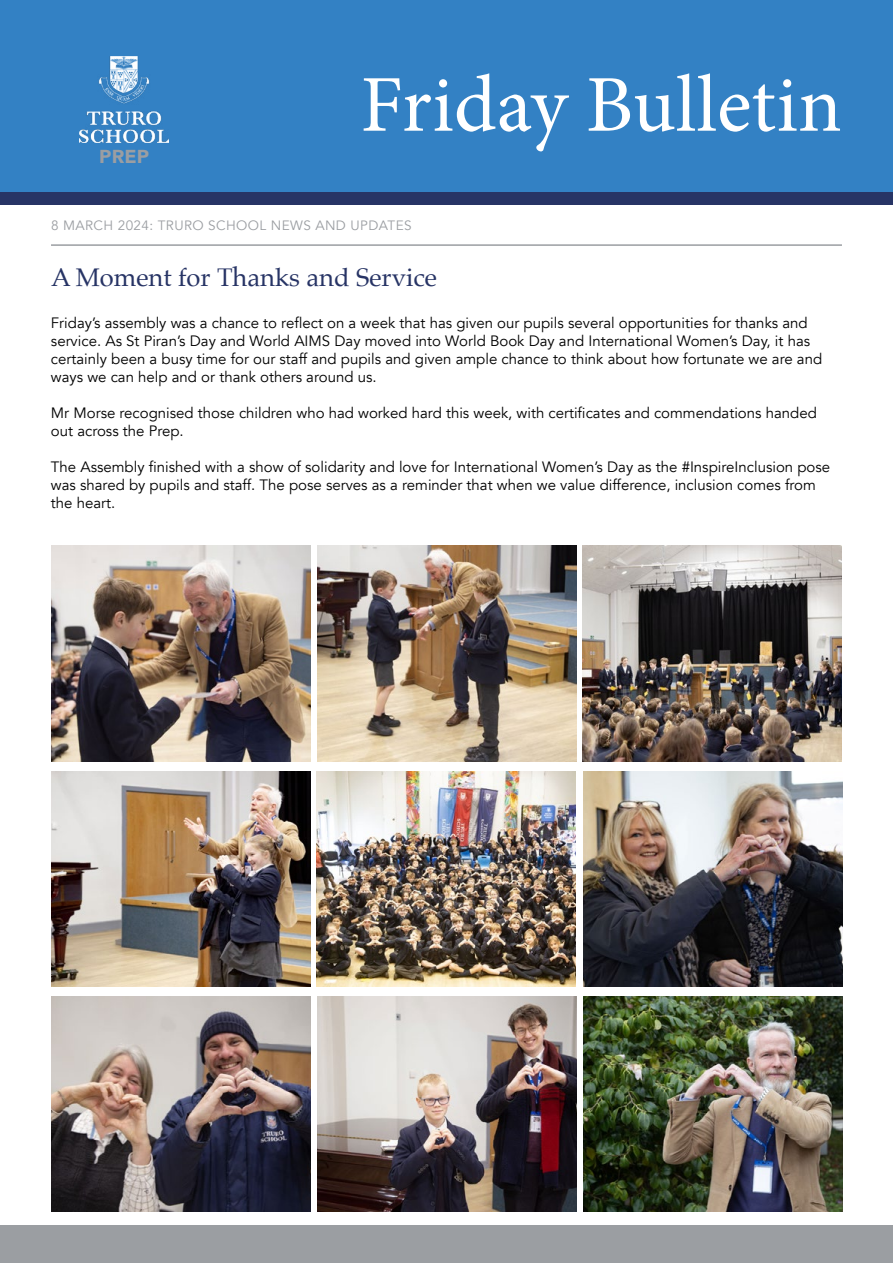
<style>
.page{position:relative;width:893px;height:1263px;background:#fff}
.page>*{position:absolute;margin:0;border:0;box-sizing:border-box;transform-origin:0 0}
.t1{font:80.55px "Minion Pro";color:#fff}
.t2{font:25.5px "Palatino";color:#273465}
.t3{font:900 18.75px "Avenir";color:#9b9ea2;scale:1.04 1}
.t4{font:15px/18px "Avenir";color:#000}
.t5{font:13.5px "Avenir";letter-spacing:.03em;color:#9b9ea2}
</style>
<div class="page">
<div style="left:0;top:1226px;width:893px;height:37px;background:#9b9ea2"></div>
<div style="left:0;top:191px;width:893px;height:14px;background:#273465"></div>
<div style="left:0;top:0;width:893px;height:191px;background:#3381c4"></div>
<svg style="left:79px;top:142px;width:54px;height:1px"></svg>
<img style="left:79px;top:57px;width:90px;height:85px">
<hr style="left:51px;top:244px;width:791px;height:2px;background:#9b9ea2">
<img style="left:51px;top:546px;width:259px;height:215px">
<img style="left:318px;top:546px;width:259px;height:215px">
<img style="left:583px;top:546px;width:259px;height:215px">
<img style="left:51px;top:771px;width:259px;height:216px">
<img style="left:317px;top:771px;width:259px;height:216px">
<img style="left:584px;top:771px;width:259px;height:216px">
<img style="left:52px;top:996px;width:259px;height:216px">
<img style="left:317px;top:996px;width:260px;height:216px">
<img style="left:584px;top:996px;width:259px;height:216px">
<p class="t3" style="left:99px;top:141px;width:50px">PREP</p>
<h1 class="t1" style="left:360px;top:51px;width:483px">Friday Bulletin</h1>
<p class="t5" style="left:51px;top:217px;width:362px">8 MARCH 2024: TRURO SCHOOL NEWS AND UPDATES</p>
<h2 class="t2" style="left:51px;top:256px;width:387px">A Moment for Thanks and Service</h2>
<p class="t4" style="left:51px;top:314px;width:773px">Friday’s assembly was a chance to reflect on a week that has given our pupils several opportunities for thanks and service. As St Piran’s Day and World AIMS Day moved into World Book Day and International Women’s Day, it has certainly been a busy time for our staff and pupils and given ample chance to think about how fortunate we are and ways we can help and or thank others around us.</p>
<p class="t4" style="left:51px;top:404px;width:767px">Mr Morse recognised those children who had worked hard this week, with certificates and commendations handed out across the Prep.</p>
<p class="t4" style="left:51px;top:458px;width:781px">The Assembly finished with a show of solidarity and love for International Women’s Day as the #InspireInclusion pose was shared by pupils and staff. The pose serves as a reminder that when we value difference, inclusion comes from the heart.</p>
</div>
